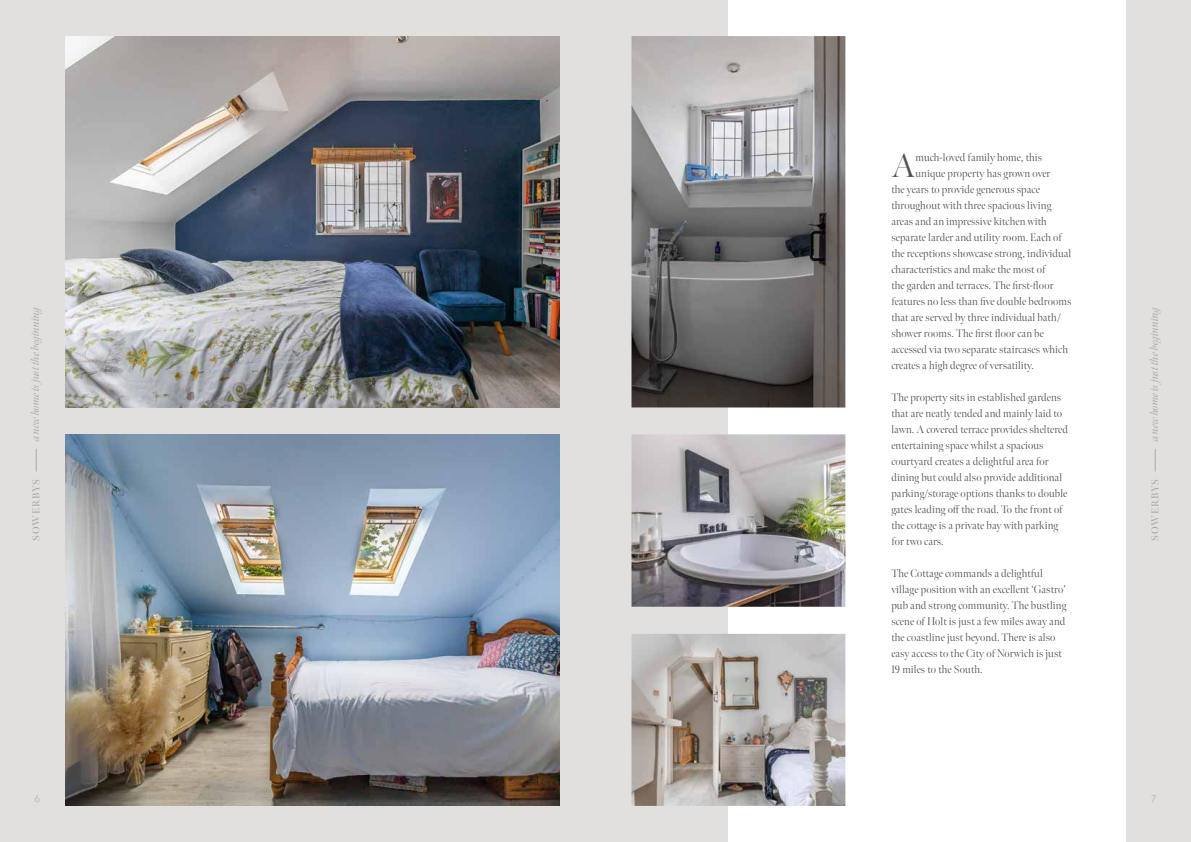
<style>
.page{position:relative;width:1191px;height:842px;background:#fff}
.page>*{position:absolute;margin:0;border:0;box-sizing:border-box;transform-origin:0 0}
.t1{font:300 34px "Meno Banner";color:#4f4f4f}
.t2{font:300 11px/16px "Meno Banner";letter-spacing:.01em;color:#4f4f4f}
.t3{font:italic 11px "Meno Banner";letter-spacing:-.01em;color:#ada8a0}
.t4{font:600 10px "Meno Banner";letter-spacing:.08em;color:#ada8a0}
.t5{font:300 10px "Quasimoda";color:#ada8a0}
</style>
<div class="page">
<div style="left:0;top:0;width:595px;height:842px;background:#e2e0df"></div>
<div style="left:595px;top:0;width:596px;height:842px;background:#e2e0df"></div>
<svg style="left:36px;top:449px;width:1px;height:22px"></svg>
<svg style="left:1155px;top:449px;width:1px;height:22px"></svg>
<div style="left:728px;top:0;width:397px;height:842px;background:#fff"></div>
<img style="left:66px;top:434px;width:493px;height:372px">
<img style="left:631px;top:36px;width:214px;height:371px">
<img style="left:631px;top:634px;width:214px;height:172px">
<img style="left:66px;top:36px;width:493px;height:371px">
<img style="left:631px;top:434px;width:214px;height:173px">
<h1 class="t1" style="left:891px;top:145px;width:25px">A</h1>
<p class="t2" style="left:915px;top:150px;width:128px">much-loved family home, this</p>
<p class="t2" style="left:915px;top:166px;width:136px">unique property has grown over</p>
<p class="t2" style="left:891px;top:182px;width:150px">the years to provide generous space</p>
<p class="t2" style="left:891px;top:198px;width:161px">throughout with three spacious living</p>
<p class="t2" style="left:891px;top:214px;width:157px">areas and an impressive kitchen with</p>
<p class="t2" style="left:891px;top:230px;width:172px">separate larder and utility room. Each of</p>
<p class="t2" style="left:891px;top:246px;width:181px">the receptions showcase strong, individual</p>
<p class="t2" style="left:891px;top:262px;width:155px">characteristics and make the most of</p>
<p class="t2" style="left:891px;top:278px;width:164px">the garden and terraces. The first-floor</p>
<p class="t2" style="left:891px;top:294px;width:182px">features no less than five double bedrooms</p>
<p class="t2" style="left:891px;top:310px;width:171px">that are served by three individual bath/</p>
<p class="t2" style="left:891px;top:326px;width:154px">shower rooms. The first floor can be</p>
<p class="t2" style="left:891px;top:342px;width:178px">accessed via two separate staircases which</p>
<p class="t2" style="left:891px;top:358px;width:144px">creates a high degree of versatility.</p>
<p class="t2" style="left:891px;top:390px;width:178px">The property sits in established gardens that are neatly tended and mainly laid to lawn. A covered terrace provides sheltered entertaining space whilst a spacious courtyard creates a delightful area for dining but could also provide additional parking/storage options thanks to double gates leading off the road. To the front of the cottage is a private bay with parking for two cars.</p>
<p class="t2" style="left:891px;top:566px;width:176px">The Cottage commands a delightful village position with an excellent ‘Gastro’ pub and strong community. The bustling scene of Holt is just a few miles away and the coastline just beyond. There is also easy access to the City of Norwich is just 19 miles to the South.</p>
<p class="t3" style="left:29px;top:441px;width:138px;rotate:-90deg">a new home is just the beginning</p>
<p class="t3" style="left:1147px;top:441px;width:138px;rotate:-90deg">a new home is just the beginning</p>
<p class="t4" style="left:30px;top:541px;width:63px;rotate:-90deg">SOWERBYS</p>
<p class="t4" style="left:1149px;top:541px;width:63px;rotate:-90deg">SOWERBYS</p>
<p class="t5" style="left:35px;top:791px;width:7px">6</p>
<p class="t5" style="left:1151px;top:791px;width:6px">7</p>
</div>
